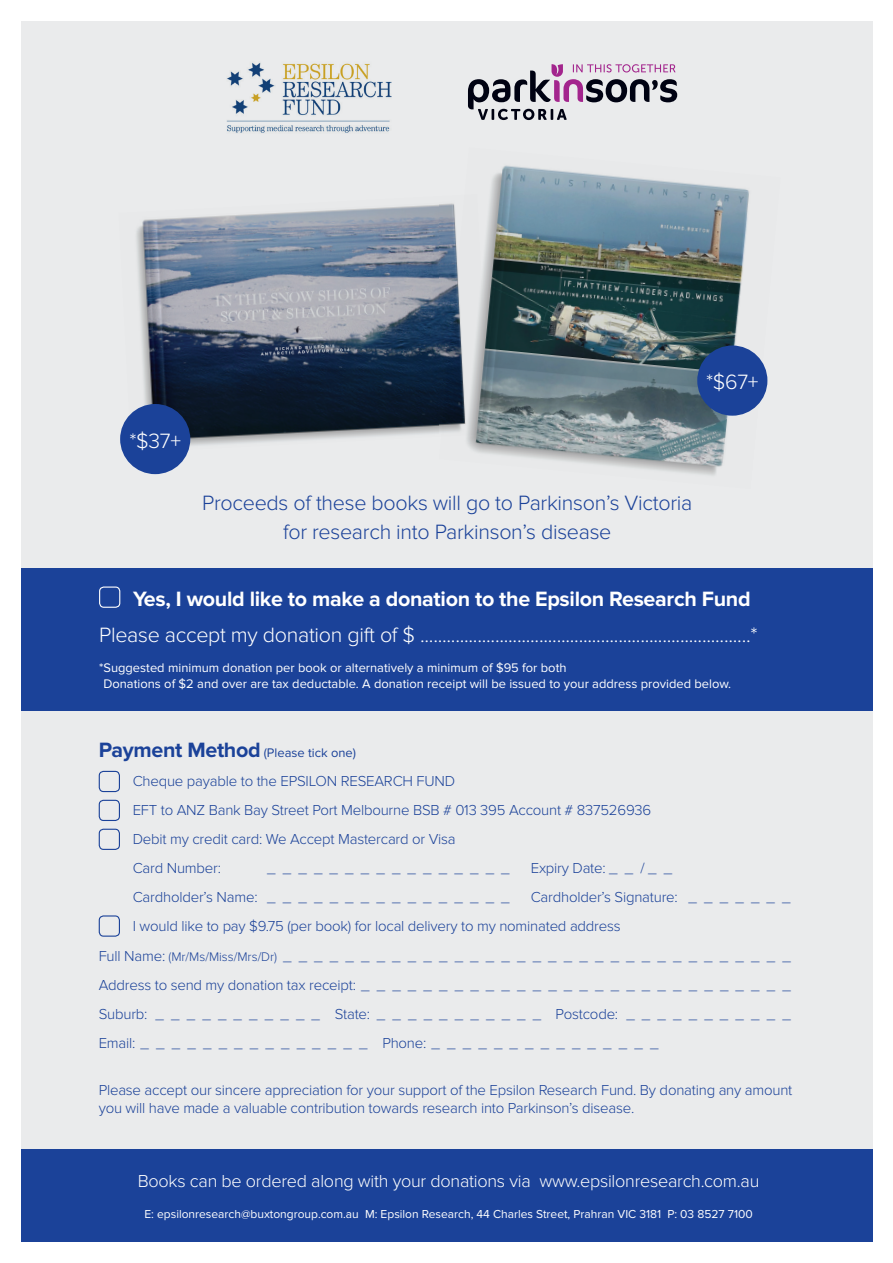
<style>
.page{position:relative;width:893px;height:1263px;background:#fff}
.page>*{position:absolute;margin:0;border:0;box-sizing:border-box;transform-origin:0 0}
.t1{font:300 21.45px "Proxima Nova";letter-spacing:-.015em;color:#fff}
.t2{font:300 21.45px/29px "Proxima Nova";letter-spacing:-.015em;color:#1b4299;text-align:center}
.t3{font:700 21.45px "Proxima Nova";letter-spacing:-.015em;color:#fff}
.t4{font:300 18px "Proxima Nova";letter-spacing:-.015em;color:#fff}
.t5{font:300 15px/29px "Proxima Nova";letter-spacing:-.015em;color:#1b4299}
.t6{font:12.9px/15.5px "Proxima Nova";color:#fff}
.t7{font:12.9px "Proxima Nova";color:#1b4299}
.t8{font:12px "Proxima Nova";color:#fff}
.s1{color:#1b4299}
.s2{font-weight:700;font-size:21.45px}
.s3{font-size:12.9px}
</style>
<div class="page">
<div style="left:21px;top:21px;width:852px;height:547px;background:#eaebec"></div>
<div style="left:21px;top:686px;width:852px;height:463px;background:#eaebec"></div>
<div style="left:21px;top:568px;width:852px;height:142px;background:#1b4299"></div>
<div style="left:21px;top:1149px;width:852px;height:93px;background:#1b4299"></div>
<img style="left:120px;top:204px;width:319px;height:249px">
<img style="left:439px;top:165px;width:329px;height:311px">
<div style="left:99px;top:586px;width:21px;height:22px;border:1px solid #fff;border-radius:4px"></div>
<div style="left:99px;top:771px;width:21px;height:21px;border:1px solid #1b4299;border-radius:4px"></div>
<div style="left:99px;top:800px;width:21px;height:21px;border:1px solid #1b4299;border-radius:4px"></div>
<div style="left:99px;top:829px;width:21px;height:21px;border:1px solid #1b4299;border-radius:4px"></div>
<div style="left:99px;top:915px;width:21px;height:22px;border:1px solid #1b4299;border-radius:4px"></div>
<svg style="left:468px;top:64px;width:209px;height:56px"></svg>
<img style="left:226px;top:62px;width:166px;height:71px">
<div style="left:120px;top:404px;width:70px;height:70px;background:#1b4299;border-radius:50%"></div>
<div style="left:697px;top:345px;width:70px;height:71px;background:#1b4299;border-radius:50%"></div>
<h1 class="t1" style="left:129px;top:428px;width:53px">*$37+</h1>
<h1 class="t1" style="left:706px;top:370px;width:54px">*$67+</h1>
<h1 class="t2" style="left:202px;top:489px;width:492px">Proceeds of these books will go to Parkinson’s Victoria for research into Parkinson’s disease</h1>
<h1 class="t3" style="left:133px;top:587px;width:619px">Yes, I would like to make a donation to the Epsilon Research Fund</h1>
<h1 class="t1" style="left:99px;top:623px;width:660px">Please accept my donation gift of $ ...........................................................................*</h1>
<p class="t6" style="left:99px;top:660px;width:634px">*Suggested minimum donation per book or alternatively a minimum of $95 for both<br><span class="s1">*</span>Donations of $2 and over are tax deductable. A donation receipt will be issued to your address provided below.</p>
<p class="t7" style="left:99px;top:745px;width:259px"><span class="s2">Payment Method</span> (Please tick one)</p>
<p class="t5" style="left:133px;top:767px;width:520px">Cheque payable to the EPSILON RESEARCH FUND<br>EFT to ANZ Bank Bay Street Port Melbourne BSB # 013 395 Account # 837526936<br>Debit my credit card: We Accept Mastercard or Visa<br>Card Number:</p>
<p class="t5" style="left:267px;top:854px;width:244px">_ _ _ _ _ _ _ _ _ _ _ _ _ _ _ _</p>
<p class="t5" style="left:531px;top:854px;width:143px">Expiry Date: _ _ / _ _</p>
<p class="t5" style="left:133px;top:883px;width:379px">Cardholder’s Name: _ _ _ _ _ _ _ _ _ _ _ _ _ _ _ _</p>
<p class="t5" style="left:531px;top:883px;width:261px">Cardholder’s Signature: _ _ _ _ _ _ _</p>
<p class="t5" style="left:133px;top:912px;width:489px">I would like to pay $9.75 (per book) for local delivery to my nominated address</p>
<p class="t5" style="left:99px;top:942px;width:694px">Full Name: <span class="s3">(Mr/Ms/Miss/Mrs/Dr)</span> _ _ _ _ _ _ _ _ _ _ _ _ _ _ _ _ _ _ _ _ _ _ _ _ _ _ _ _ _ _ _ _ _</p>
<p class="t5" style="left:99px;top:971px;width:694px">Address to send my donation tax receipt: _ _ _ _ _ _ _ _ _ _ _ _ _ _ _ _ _ _ _ _ _ _ _ _ _ _ _ _</p>
<p class="t5" style="left:99px;top:1000px;width:694px">Suburb: _ _ _ _ _ _ _ _ _ _ _ State: _ _ _ _ _ _ _ _ _ _ _ Postcode: _ _ _ _ _ _ _ _ _ _ _</p>
<p class="t5" style="left:99px;top:1029px;width:561px">Email: _ _ _ _ _ _ _ _ _ _ _ _ _ _ _ Phone: _ _ _ _ _ _ _ _ _ _ _ _ _ _ _</p>
<p class="t5" style="left:99px;top:1081px;width:695px;line-height:18px">Please accept our sincere appreciation for your support of the Epsilon Research Fund. By donating any amount you will have made a valuable contribution towards research into Parkinson’s disease.</p>
<p class="t4" style="left:138px;top:1170px;width:623px">Books can be ordered along with your donations via www.epsilonresearch.com.au</p>
<p class="t8" style="left:144px;top:1207px;width:610px">E: epsilonresearch@buxtongroup.com.au M: Epsilon Research, 44 Charles Street, Prahran VIC 3181 P: 03 8527 7100</p>
</div>
